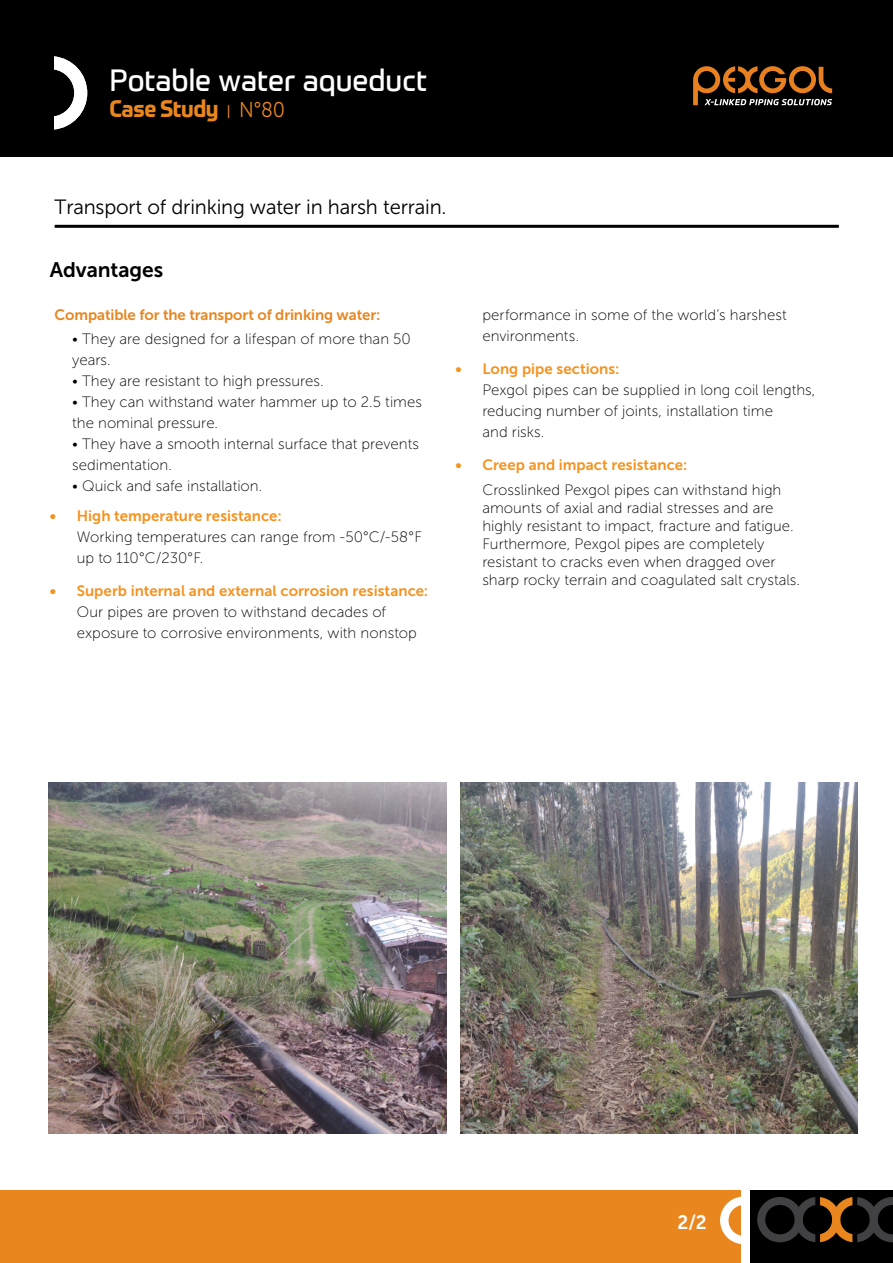
<style>
.page{position:relative;width:893px;height:1263px;background:#fff}
.page>*{position:absolute;margin:0;border:0;box-sizing:border-box;transform-origin:0 0}
.t1{font:30px "Prometo";color:#fff}
.t2{font:700 23.4px "Prometo";letter-spacing:-.02em;color:#e9861e;scale:.92 1}
.t3{font:21px "Museo Sans 700";letter-spacing:-.005em;color:#000}
.t4{font:20.55px "Museo Sans 300";letter-spacing:-.01em;color:#000}
.t5{font:19.5px "Museo Sans 700";color:#fff;scale:.96 1}
.t6{font:15px/21px "Museo Sans 100";color:#000}
.t7{font:15px "Museo Sans 700";letter-spacing:.005em;color:#f5921e}
.t8{font:15px "Museo Sans 700";letter-spacing:-.01em;color:#e9861e}
.s1{font-family:"Museo Sans 300";font-weight:400;font-size:13.8px}
.s2{font-family:"Museo Sans 300";font-weight:400;font-size:21.3px}
</style>
<div class="page">
<div style="left:0;top:1190px;width:740px;height:73px;background:#e9861e"></div>
<svg style="left:720px;top:1197px;width:21px;height:47px"></svg>
<div style="left:750px;top:1190px;width:143px;height:73px;background:#000"></div>
<svg style="left:757px;top:1197px;width:136px;height:45px"></svg>
<div style="left:0;top:0;width:893px;height:156px;background:#000"></div>
<svg style="left:54px;top:56px;width:33px;height:73px"></svg>
<svg style="left:693px;top:66px;width:139px;height:39px"></svg>
<hr style="left:55px;top:225px;width:784px;height:3px;background:#000">
<img style="left:49px;top:782px;width:398px;height:352px">
<img style="left:460px;top:782px;width:398px;height:352px">
<h1 class="t1" style="left:109px;top:62px;width:319px">Potable water aqueduct</h1>
<h2 class="t2" style="left:109px;top:94px;width:192px">Case Study <span class="s1">|</span> <span class="s2">N°80</span></h2>
<h3 class="t4" style="left:55px;top:196px;width:393px">Transport of drinking water in harsh terrain.</h3>
<h3 class="t3" style="left:50px;top:259px;width:115px">Advantages</h3>
<p class="t8" style="left:55px;top:306px;width:327px">Compatible for the transport of drinking water:</p>
<p class="t6" style="left:72px;top:329px;width:340px">• They are designed for a lifespan of more than 50 years.</p>
<p class="t6" style="left:72px;top:371px;width:253px">• They are resistant to high pressures.</p>
<p class="t6" style="left:72px;top:392px;width:351px">• They can withstand water hammer up to 2.5 times the nominal pressure.</p>
<p class="t6" style="left:72px;top:434px;width:348px">• They have a smooth internal surface that prevents sedimentation.</p>
<p class="t6" style="left:72px;top:476px;width:192px">• Quick and safe installation.</p>
<p class="t7" style="left:50px;top:507px;width:234px">• High temperature resistance:</p>
<p class="t6" style="left:77px;top:527px;width:347px">Working temperatures can range from -50°C/-58°F up to 110°C/230°F.</p>
<p class="t7" style="left:50px;top:583px;width:380px">• Superb internal and external corrosion resistance:</p>
<p class="t6" style="left:77px;top:602px;width:342px">Our pipes are proven to withstand decades of exposure to corrosive environments, with nonstop</p>
<p class="t6" style="left:482px;top:304px;width:306px">performance in some of the world’s harshest environments.</p>
<p class="t7" style="left:455px;top:360px;width:166px">• Long pipe sections:</p>
<p class="t6" style="left:482px;top:379px;width:335px">Pexgol pipes can be supplied in long coil lengths, reducing number of joints, installation time<br>and risks.</p>
<p class="t7" style="left:455px;top:456px;width:233px">• Creep and impact resistance:</p>
<p class="t6" style="left:482px;top:481px;width:319px;line-height:18px">Crosslinked Pexgol pipes can withstand high amounts of axial and radial stresses and are highly resistant to impact, fracture and fatigue.<br>Furthermore, Pexgol pipes are completely resistant to cracks even when dragged over sharp rocky terrain and coagulated salt crystals.</p>
<h3 class="t5" style="left:678px;top:1212px;width:32px">2/2</h3>
</div>
